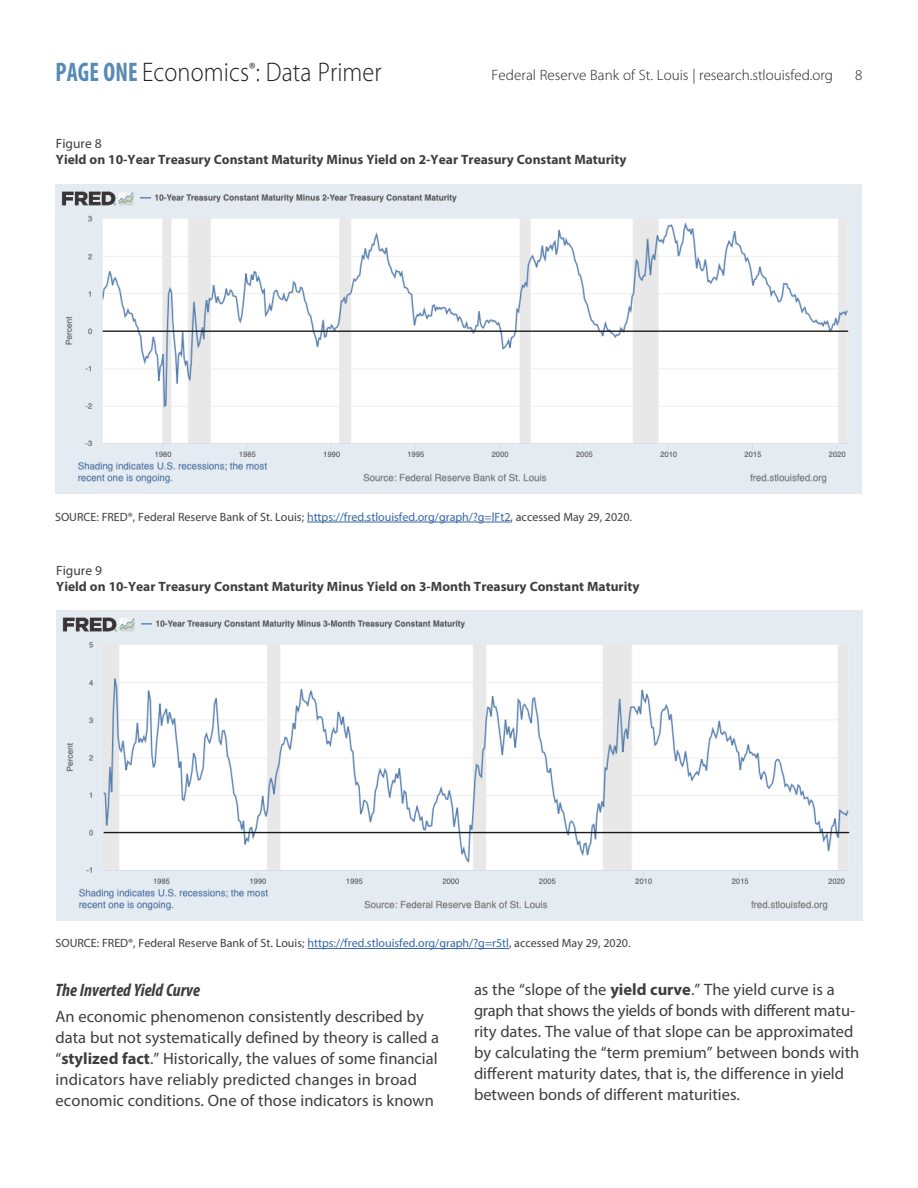
<style>
.page{position:relative;width:918px;height:1188px;background:#fff}
.page>*{position:absolute;margin:0;border:0;box-sizing:border-box;transform-origin:0 0}
.t1{font:300 27px "Myriad Pro";letter-spacing:.005em;color:#231f20;scale:.9 1}
.Section_Head_NEW{font:italic 700 condensed 18px "Myriad Pro";color:#3e3e3f}
.Text{font:16.5px/21px "Myriad Pro";color:#3e3e3f}
.t2{font:300 15px "Myriad Pro";letter-spacing:.005em;color:#231f20}
.Text-2{font:700 13.5px "Myriad Pro";color:#3e3e3f}
.Text-3{font:13.5px "Myriad Pro";color:#3e3e3f}
.Text-4{font:12px "Myriad Pro";color:#3e3e3f}
.s1{font-weight:700;font-stretch:condensed;color:#578ab4}
.s2{color:#3667a4}
.s3{font-weight:700}
</style>
<div class="page">
<img style="left:56px;top:184px;width:806px;height:310px">
<hr style="left:307px;top:522px;width:204px;height:1px;background:#3667a4">
<img style="left:56px;top:611px;width:806px;height:309px">
<hr style="left:307px;top:948px;width:202px;height:1px;background:#3667a4">
<p class="t1" style="left:56px;top:57px;width:364px"><span class="s1">PAGE ONE</span> Economics<sup>®</sup>: Data Primer</p>
<p class="t2" style="left:492px;top:67px;width:343px">Federal Reserve Bank of St. Louis | research.stlouisfed.org</p>
<p class="t2" style="left:855px;top:67px;width:9px">8</p>
<p class="Text-3" style="left:56px;top:135px;width:47px">Figure 8</p>
<p class="Text-2" style="left:56px;top:151px;width:572px">Yield on 10-Year Treasury Constant Maturity Minus Yield on 2-Year Treasury Constant Maturity</p>
<p class="Text-4" style="left:55px;top:509px;width:578px">SOURCE: FRED®, Federal Reserve Bank of St. Louis; <span class="s2">https://fred.stlouisfed.org/graph/?g=lFt2</span>, accessed May 29, 2020.</p>
<p class="Text-3" style="left:56px;top:562px;width:47px">Figure 9</p>
<p class="Text-2" style="left:56px;top:577px;width:585px">Yield on 10-Year Treasury Constant Maturity Minus Yield on 3-Month Treasury Constant Maturity</p>
<p class="Text-4" style="left:56px;top:936px;width:577px">SOURCE: FRED®, Federal Reserve Bank of St. Louis; <span class="s2">https://fred.stlouisfed.org/graph/?g=r5tl</span>, accessed May 29, 2020.</p>
<p class="Section_Head_NEW" style="left:56px;top:979px;width:146px">The Inverted Yield Curve</p>
<p class="Text" style="left:56px;top:1005px;width:385px">An economic phenomenon consistently described by data but not systematically defined by theory is called a “<span class="s3">stylized fact</span>.” Historically, the values of some financial indicators have reliably predicted changes in broad economic conditions. One of those indicators is known</p>
<p class="Text" style="left:474px;top:979px;width:387px">as the “slope of the <span class="s3">yield curve</span>.” The yield curve is a graph that shows the yields of bonds with different matu&shy;rity dates. The value of that slope can be approximated by calculating the “term premium” between bonds with different maturity dates, that is, the difference in yield between bonds of different maturities.</p>
</div>
